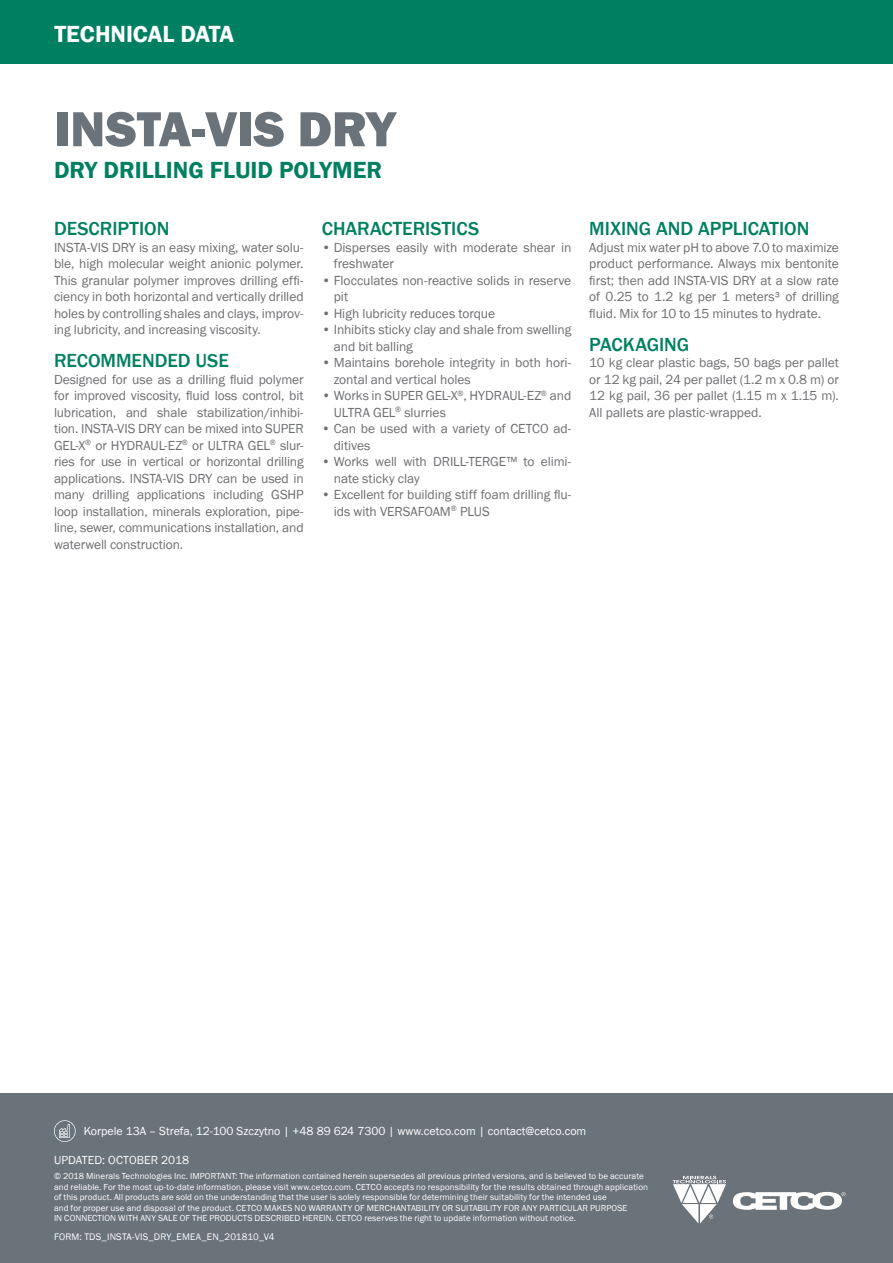
<style>
.page{position:relative;width:893px;height:1263px;background:#fff}
.page>*{position:absolute;margin:0;border:0;box-sizing:border-box;transform-origin:0 0}
.t1{font:800 51px "Franklin Gothic";letter-spacing:-.005em;color:#6a727a}
.t2{font:600 24px "Franklin Gothic";color:#008061}
.t3{font:600 24px "Franklin Gothic";color:#fff}
.t4{font:500 19.5px "Franklin Gothic";color:#008061}
.t5{font:13.5px/16.5px "Franklin Gothic";letter-spacing:-.005em;color:#6d6e71}
.t6{font:12px "Franklin Gothic";color:#fff}
.t7{font:9.75px "Franklin Gothic";letter-spacing:.015em;color:#fff}
.t8{font:9px/10.5px "Franklin Gothic";letter-spacing:.01em;color:#fff}
</style>
<div class="page">
<div style="left:0;top:0;width:893px;height:64px;background:#008061"></div>
<div style="left:0;top:1093px;width:893px;height:170px;background:#6a727a"></div>
<svg style="left:733px;top:1192px;width:113px;height:18px"></svg>
<svg style="left:673px;top:1176px;width:53px;height:47px"></svg>
<svg style="left:54px;top:1120px;width:22px;height:22px"></svg>
<h2 class="t3" style="left:55px;top:20px;width:181px">TECHNICAL DATA</h2>
<h1 class="t1" style="left:54px;top:96px;width:343px">INSTA-VIS DRY</h1>
<h2 class="t2" style="left:54px;top:156px;width:330px">DRY DRILLING FLUID POLYMER</h2>
<h3 class="t4" style="left:54px;top:217px;width:117px">DESCRIPTION</h3>
<p class="t5" style="left:54px;top:239px;width:251px;text-align:justify">INSTA-VIS DRY is an easy mixing, water solu&shy;ble, high molecular weight anionic polymer.<br>This granular polymer improves drilling effi&shy;ciency in both horizontal and vertically drilled holes by controlling shales and clays, improv&shy;ing lubricity, and increasing viscosity.</p>
<h3 class="t4" style="left:54px;top:349px;width:176px">RECOMMENDED USE</h3>
<p class="t5" style="left:54px;top:371px;width:251px;text-align:justify">Designed for use as a drilling fluid polymer for improved viscosity, fluid loss control, bit lubrication, and shale stabilization/inhibi&shy;tion. INSTA-VIS DRY can be mixed into SUPER GEL-X<sup>®</sup> or HYDRAUL-EZ<sup>®</sup> or ULTRA GEL<sup>®</sup> slur&shy;ries for use in vertical or horizontal drilling applications. INSTA-VIS DRY can be used in many drilling applications including GSHP loop installation, minerals exploration, pipe&shy;line, sewer, communications installation, and waterwell construction.</p>
<h3 class="t4" style="left:322px;top:217px;width:159px">CHARACTERISTICS</h3>
<p class="t5" style="left:334px;top:239px;width:239px;text-indent:-12px">• Disperses easily with moderate shear in freshwater</p>
<p class="t5" style="left:334px;top:272px;width:239px;text-indent:-12px">• Flocculates non-reactive solids in reserve pit</p>
<p class="t5" style="left:322px;top:305px;width:175px">• High lubricity reduces torque</p>
<p class="t5" style="left:334px;top:322px;width:239px;text-indent:-12px">• Inhibits sticky clay and shale from swelling and bit balling</p>
<p class="t5" style="left:334px;top:355px;width:239px;text-indent:-12px">• Maintains borehole integrity in both hori&shy;zontal and vertical holes</p>
<p class="t5" style="left:334px;top:388px;width:239px;text-indent:-12px">• Works in SUPER GEL-X<sup>®</sup>, HYDRAUL-EZ<sup>®</sup> and<br>ULTRA GEL<sup>®</sup> slurries</p>
<p class="t5" style="left:334px;top:421px;width:239px;text-indent:-12px">• Can be used with a variety of CETCO ad&shy;ditives</p>
<p class="t5" style="left:334px;top:454px;width:239px;text-indent:-12px">• Works well with DRILL-TERGE™ to elimi&shy;nate sticky clay</p>
<p class="t5" style="left:334px;top:487px;width:239px;text-indent:-12px">• Excellent for building stiff foam drilling flu&shy;ids with VERSAFOAM<sup>®</sup> PLUS</p>
<h3 class="t4" style="left:589px;top:217px;width:222px">MIXING AND APPLICATION</h3>
<p class="t5" style="left:589px;top:239px;width:251px;text-align:justify">Adjust mix water pH to above 7.0 to maximize product performance. Always mix bentonite first; then add INSTA-VIS DRY at a slow rate of 0.25 to 1.2 kg per 1 meters³ of drilling fluid. Mix for 10 to 15 minutes to hydrate.</p>
<h3 class="t4" style="left:589px;top:332px;width:102px">PACKAGING</h3>
<p class="t5" style="left:589px;top:355px;width:251px;text-align:justify">10 kg clear plastic bags, 50 bags per pallet or 12 kg pail, 24 per pallet (1.2 m x 0.8 m) or 12 kg pail, 36 per pallet (1.15 m x 1.15 m).<br>All pallets are plastic-wrapped.</p>
<p class="t6" style="left:84px;top:1124px;width:504px">Korpele 13A – Strefa, 12-100 Szczytno | +48 89 624 7300 | www.cetco.com | contact@cetco.com</p>
<p class="t8" style="left:54px;top:1171px;width:596px">© 2018 Minerals Technologies Inc. IMPORTANT: The information contained herein supersedes all previous printed versions, and is believed to be accurate and reliable. For the most up-to-date information, please visit www.cetco.com. CETCO accepts no responsibility for the results obtained through application of this product. All products are sold on the understanding that the user is solely responsible for determining their suitability for the intended use<br>and for proper use and disposal of the product. CETCO MAKES NO WARRANTY OF MERCHANTABILITY OR SUITABILITY FOR ANY PARTICULAR PURPOSE<br>IN CONNECTION WITH ANY SALE OF THE PRODUCTS DESCRIBED HEREIN. CETCO reserves the right to update information without notice.</p>
<p class="t6" style="left:54px;top:1152px;width:137px">UPDATED: OCTOBER 2018</p>
<p class="t7" style="left:54px;top:1231px;width:222px">FORM: TDS_INSTA-VIS_DRY_EMEA_EN_201810_V4</p>
</div>
